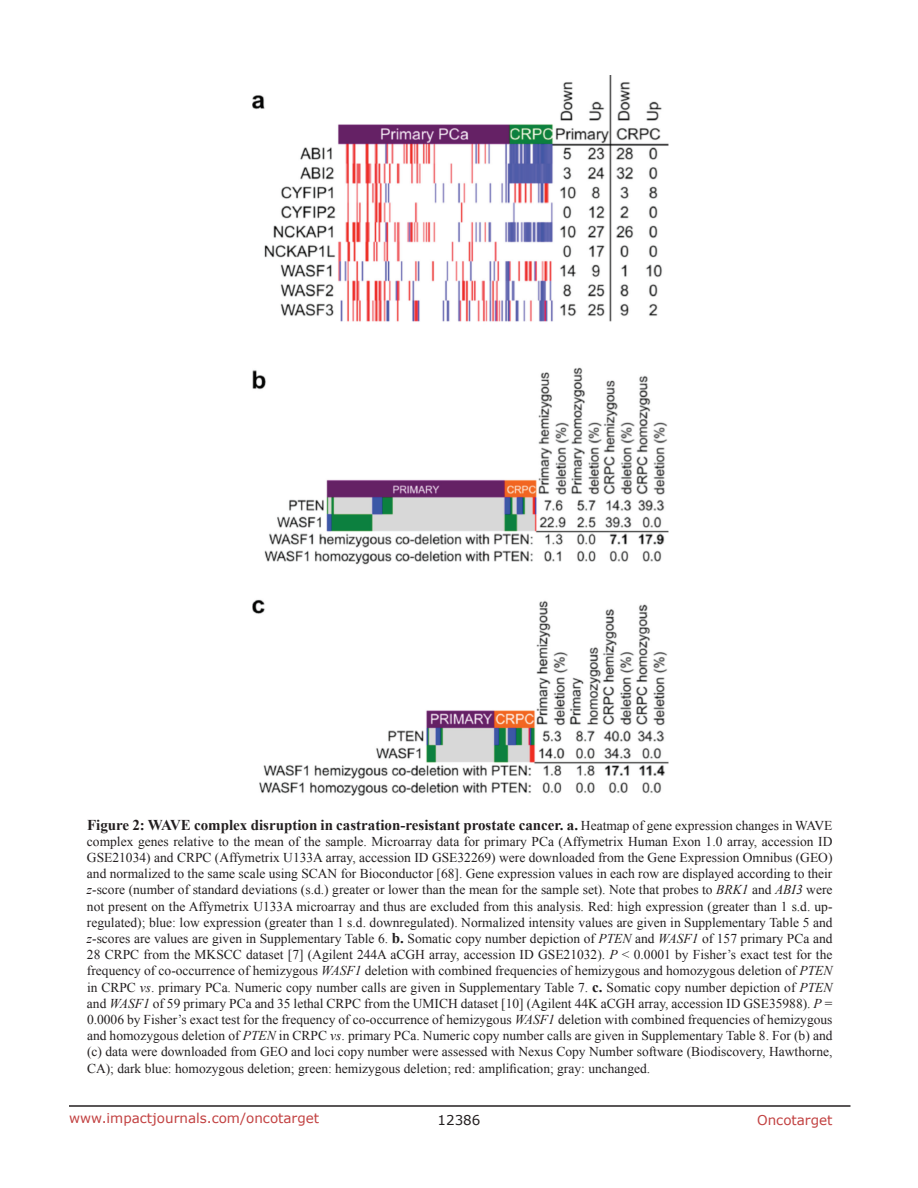
<style>
.page{position:relative;width:918px;height:1188px;background:#fff}
.page>*{position:absolute;margin:0;border:0;box-sizing:border-box;transform-origin:0 0}
.t1{font:700 15px "Times New Roman";color:#231f20}
.t2{font:13.5px/16.2px "Times New Roman";color:#231f20;text-align:justify}
.t3{font:13.5px "Verdana";color:#c24141}
.t4{font:13.5px "Verdana";color:#231f20}
.s1{font-weight:400;font-size:13.5px}
.s2{font-style:italic}
.s3{font-weight:700;font-size:15px}
</style>
<div class="page">
<hr style="left:69px;top:1105px;width:781px;height:2px;background:#231f20">
<img style="left:253px;top:76px;width:415px;height:720px">
<p class="t1" style="left:87px;top:814px;width:747px">Figure 2: WAVE complex disruption in castration-resistant prostate cancer. a. <span class="s1">Heatmap of gene expression changes in WAVE</span></p>
<p class="t2" style="left:87px;top:833px;width:747px">complex genes relative to the mean of the sample. Microarray data for primary PCa (Affymetrix Human Exon 1.0 array, accession ID GSE21034) and CRPC (Affymetrix U133A array, accession ID GSE32269) were downloaded from the Gene Expression Omnibus (GEO) and normalized to the same scale using SCAN for Bioconductor [68]. Gene expression values in each row are displayed according to their <span class="s2">z</span>-score (number of standard deviations (s.d.) greater or lower than the mean for the sample set). Note that probes to <span class="s2">BRK1</span> and <span class="s2">ABI3</span> were not present on the Affymetrix U133A microarray and thus are excluded from this analysis. Red: high expression (greater than 1 s.d. up&shy;regulated); blue: low expression (greater than 1 s.d. downregulated). Normalized intensity values are given in Supplementary Table 5 and <span class="s2">z</span>-scores are values are given in Supplementary Table 6. <span class="s3">b.</span> Somatic copy number depiction of <span class="s2">PTEN</span> and <span class="s2">WASF1</span> of 157 primary PCa and 28 CRPC from the MKSCC dataset [7] (Agilent 244A aCGH array, accession ID GSE21032). <span class="s2">P</span> &lt; 0.0001 by Fisher’s exact test for the frequency of co-occurrence of hemizygous <span class="s2">WASF1</span> deletion with combined frequencies of hemizygous and homozygous deletion of <span class="s2">PTEN </span>in CRPC <span class="s2">vs</span>. primary PCa. Numeric copy number calls are given in Supplementary Table 7. <span class="s3">c.</span> Somatic copy number depiction of <span class="s2">PTEN </span>and <span class="s2">WASF1</span> of 59 primary PCa and 35 lethal CRPC from the UMICH dataset [10] (Agilent 44K aCGH array, accession ID GSE35988). <span class="s2">P</span> = 0.0006 by Fisher’s exact test for the frequency of co-occurrence of hemizygous <span class="s2">WASF1</span> deletion with combined frequencies of hemizygous and homozygous deletion of <span class="s2">PTEN</span> in CRPC <span class="s2">vs</span>. primary PCa. Numeric copy number calls are given in Supplementary Table 8. For (b) and (c) data were downloaded from GEO and loci copy number were assessed with Nexus Copy Number software (Biodiscovery, Hawthorne, CA); dark blue: homozygous deletion; green: hemizygous deletion; red: amplification; gray: unchanged.</p>
<p class="t3" style="left:69px;top:1109px;width:252px">www.impactjournals.com/oncotarget</p>
<p class="t4" style="left:438px;top:1111px;width:44px">12386</p>
<p class="t3" style="left:757px;top:1111px;width:77px">Oncotarget</p>
</div>
